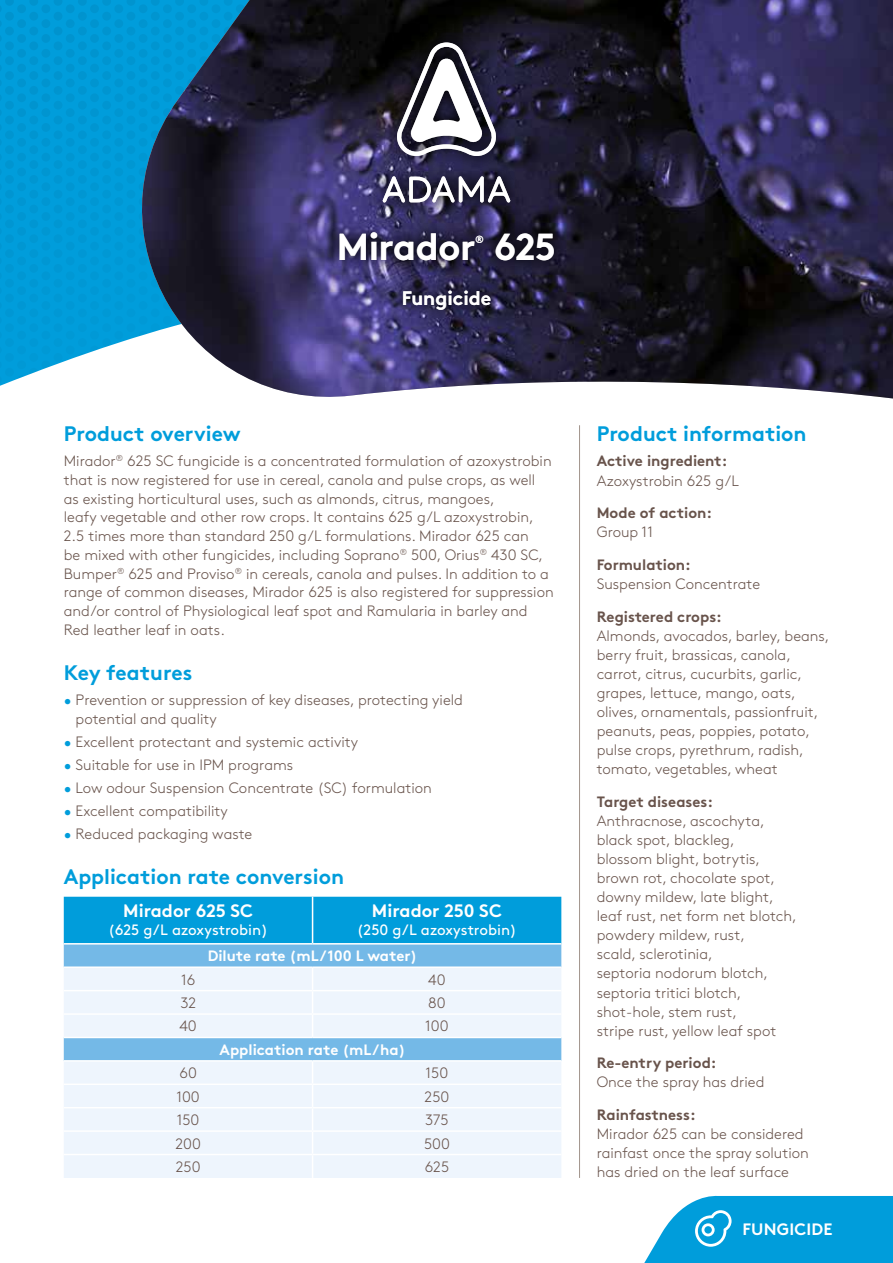
<style>
.page{position:relative;width:893px;height:1263px;background:#fff}
.page>*{position:absolute;margin:0;border:0;box-sizing:border-box;transform-origin:0 0}
.t1{font:700 37.5px "Brown Std";letter-spacing:-.015em;color:#fff}
.t2{font:700 21px "Brown Std";color:#009ddb}
.t3{font:700 19.5px "Brown Std";color:#fff}
.t4{font:700 18px "Brown Std";color:#fff}
.t5{font:700 16.5px "Brown Std";letter-spacing:.01em;color:#fff}
.t6{font:300 15px/19px "Brown Std";color:#68534b}
.t7{font:700 15px "Brown Std";color:#68534b}
.t8{font:700 15px "Brown Std";color:#fff}
.t9{font:15px "Brown Std";color:#fff}
.t10{font:700 10.5px "Brown Std";color:#fff}
.s1{color:#009ddb}
</style>
<div class="page">
<svg style="left:0;top:0;width:130px;height:386px;background:#10a0da"></svg>
<img style="left:130px;top:0;width:763px;height:399px">
<svg style="left:644px;top:1195px;width:249px;height:68px;background:#20a9df"></svg>
<hr style="left:579px;top:425px;width:1px;height:753px;background:#a1938b">
<div style="left:64px;top:897px;width:497px;height:46px;background:#009ddb"></div>
<div style="left:64px;top:944px;width:497px;height:22px;background:#74b9e7"></div>
<svg style="left:64px;top:968px;width:497px;height:210px;background:#e0eefa"></svg>
<hr style="left:312px;top:897px;width:1px;height:46px;background:#fff">
<hr style="left:64px;top:990px;width:249px;height:1px;background:#fff">
<hr style="left:313px;top:990px;width:248px;height:1px;background:#fff">
<hr style="left:64px;top:1013px;width:249px;height:2px;background:#fff">
<hr style="left:313px;top:1013px;width:248px;height:2px;background:#fff">
<svg style="left:312px;top:968px;width:1px;height:69px"></svg>
<hr style="left:64px;top:1037px;width:249px;height:1px;background:#fff">
<hr style="left:313px;top:1037px;width:248px;height:1px;background:#fff">
<hr style="left:64px;top:1060px;width:249px;height:1px;background:#fff">
<hr style="left:313px;top:1060px;width:248px;height:1px;background:#fff">
<hr style="left:64px;top:1083px;width:249px;height:2px;background:#fff">
<hr style="left:313px;top:1083px;width:248px;height:2px;background:#fff">
<hr style="left:64px;top:1107px;width:249px;height:1px;background:#fff">
<hr style="left:313px;top:1107px;width:248px;height:1px;background:#fff">
<hr style="left:64px;top:1130px;width:249px;height:2px;background:#fff">
<hr style="left:313px;top:1130px;width:248px;height:2px;background:#fff">
<hr style="left:64px;top:1154px;width:249px;height:1px;background:#fff">
<hr style="left:313px;top:1154px;width:248px;height:1px;background:#fff">
<svg style="left:312px;top:1061px;width:1px;height:117px"></svg>
<div style="left:389px;top:278px;width:115px;height:45px;background:#000;opacity:.75"></div>
<div style="left:326px;top:219px;width:241px;height:54px;background:#000;opacity:.75"></div>
<div style="left:369px;top:29px;width:154px;height:187px;background:#000;opacity:.75"></div>
<svg style="left:395px;top:43px;width:103px;height:113px"></svg>
<svg style="left:383px;top:176px;width:127px;height:26px"></svg>
<h1 class="t1" style="left:337px;top:224px;width:140px">Mirador</h1>
<p class="t10" style="left:475px;top:233px;width:10px">®</p>
<h1 class="t1" style="left:494px;top:224px;width:63px">625</h1>
<h3 class="t3" style="left:402px;top:287px;width:91px">Fungicide</h3>
<h2 class="t2" style="left:64px;top:421px;width:178px">Product overview</h2>
<p class="t6" style="left:64px;top:452px;width:491px">Mirador<sup>®</sup> 625 SC fungicide is a concentrated formulation of azoxystrobin that is now registered for use in cereal, canola and pulse crops, as well as existing horticultural uses, such as almonds, citrus, mangoes,<br>leafy vegetable and other row crops. It contains 625 g/L azoxystrobin, 2.5 times more than standard 250 g/L formulations. Mirador 625 can<br>be mixed with other fungicides, including Soprano<sup>®</sup> 500, Orius<sup>®</sup> 430 SC, Bumper<sup>®</sup> 625 and Proviso<sup>®</sup> in cereals, canola and pulses. In addition to a range of common diseases, Mirador 625 is also registered for suppression and/or control of Physiological leaf spot and Ramularia in barley and Red leather leaf in oats.</p>
<h2 class="t2" style="left:64px;top:660px;width:130px">Key features</h2>
<p class="t6" style="left:76px;top:691px;width:389px;text-indent:-12px"><span class="s1">•</span> Prevention or suppression of key diseases, protecting yield potential and quality</p>
<p class="t6" style="left:64px;top:732px;width:296px"><span class="s1">•</span> Excellent protectant and systemic activity</p>
<p class="t6" style="left:64px;top:755px;width:231px"><span class="s1">•</span> Suitable for use in IPM programs</p>
<p class="t6" style="left:64px;top:778px;width:370px"><span class="s1">•</span> Low odour Suspension Concentrate (SC) formulation</p>
<p class="t6" style="left:64px;top:801px;width:166px"><span class="s1">•</span> Excellent compatibility</p>
<p class="t6" style="left:64px;top:824px;width:190px"><span class="s1">•</span> Reduced packaging waste</p>
<h2 class="t2" style="left:64px;top:864px;width:282px">Application rate conversion</h2>
<p class="t4" style="left:123px;top:899px;width:131px">Mirador 625 SC</p>
<p class="t9" style="left:108px;top:921px;width:161px">(625 g/L azoxystrobin)</p>
<p class="t4" style="left:372px;top:899px;width:131px">Mirador 250 SC</p>
<p class="t9" style="left:357px;top:921px;width:161px">(250 g/L azoxystrobin)</p>
<p class="t8" style="left:208px;top:947px;width:211px">Dilute rate (mL/100 L water)</p>
<p class="t6" style="left:181px;top:970px;width:16px">16</p>
<p class="t6" style="left:428px;top:970px;width:19px">40</p>
<p class="t6" style="left:180px;top:993px;width:17px">32</p>
<p class="t6" style="left:428px;top:993px;width:19px">80</p>
<p class="t6" style="left:179px;top:1017px;width:19px">40</p>
<p class="t6" style="left:425px;top:1017px;width:25px">100</p>
<p class="t8" style="left:220px;top:1040px;width:187px">Application rate (mL/ha)</p>
<p class="t6" style="left:179px;top:1064px;width:19px">60</p>
<p class="t6" style="left:426px;top:1064px;width:24px">150</p>
<p class="t6" style="left:176px;top:1087px;width:25px">100</p>
<p class="t6" style="left:424px;top:1087px;width:26px">250</p>
<p class="t6" style="left:177px;top:1110px;width:24px">150</p>
<p class="t6" style="left:425px;top:1110px;width:25px">375</p>
<p class="t6" style="left:175px;top:1134px;width:27px">200</p>
<p class="t6" style="left:424px;top:1134px;width:27px">500</p>
<p class="t6" style="left:176px;top:1157px;width:26px">250</p>
<p class="t6" style="left:425px;top:1157px;width:26px">625</p>
<h2 class="t2" style="left:597px;top:421px;width:211px">Product information</h2>
<p class="t7" style="left:597px;top:452px;width:132px">Active ingredient:</p>
<p class="t6" style="left:597px;top:471px;width:144px">Azoxystrobin 625 g/L</p>
<p class="t7" style="left:597px;top:504px;width:117px">Mode of action:</p>
<p class="t6" style="left:597px;top:523px;width:58px">Group 11</p>
<p class="t7" style="left:597px;top:555px;width:96px">Formulation:</p>
<p class="t6" style="left:597px;top:574px;width:165px">Suspension Concentrate</p>
<p class="t7" style="left:597px;top:607px;width:127px">Registered crops:</p>
<p class="t6" style="left:597px;top:626px;width:234px">Almonds, avocados, barley, beans, berry fruit, brassicas, canola, carrot, citrus, cucurbits, garlic, grapes, lettuce, mango, oats, olives, ornamentals, passionfruit, peanuts, peas, poppies, potato, pulse crops, pyrethrum, radish, tomato, vegetables, wheat</p>
<p class="t7" style="left:597px;top:792px;width:118px">Target diseases:</p>
<p class="t6" style="left:597px;top:811px;width:201px">Anthracnose, ascochyta, black spot, blackleg,<br>blossom blight, botrytis, brown rot, chocolate spot, downy mildew, late blight, leaf rust, net form net blotch, powdery mildew, rust,<br>scald, sclerotinia,<br>septoria nodorum blotch, septoria tritici blotch, shot-hole, stem rust,<br>stripe rust, yellow leaf spot</p>
<p class="t7" style="left:597px;top:1054px;width:121px">Re-entry period:</p>
<p class="t6" style="left:597px;top:1073px;width:169px">Once the spray has dried</p>
<p class="t7" style="left:597px;top:1106px;width:100px">Rainfastness:</p>
<p class="t6" style="left:597px;top:1125px;width:214px">Mirador 625 can be considered rainfast once the spray solution has dried on the leaf surface</p>
<p class="t5" style="left:742px;top:1219px;width:91px">FUNGICIDE</p>
</div>
